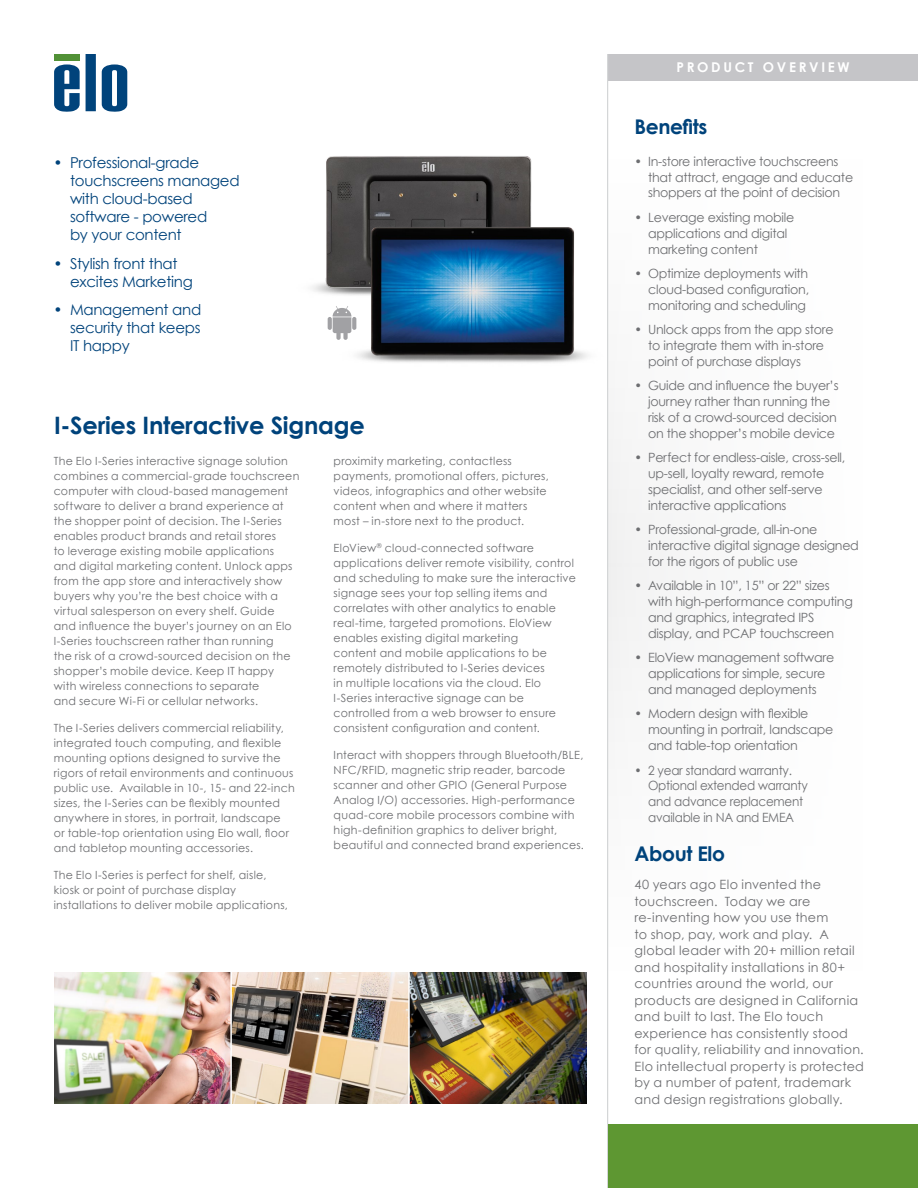
<style>
.page{position:relative;width:918px;height:1188px;background:#fff}
.page>*{position:absolute;margin:0;border:0;box-sizing:border-box;transform-origin:0 0}
.t1{font:700 24px "Century Gothic";letter-spacing:-.01em;color:#00437b}
.t2{font:700 20.25px "Century Gothic";letter-spacing:-.02em;color:#00437b}
.t3{font:15px/18px "Century Gothic";letter-spacing:-.02em;color:#00437b}
.t4{font:700 13.5px "Century Gothic";letter-spacing:.2em;color:#fff}
.t5{font:12.75px/15.8px "Century Gothic";letter-spacing:-.02em;color:#6d6e71}
.t6{font:12.75px/16.5px "Century Gothic";letter-spacing:.02em;color:#6d6e71}
.t7{font:12.75px/15.8px "Century Gothic";letter-spacing:-.02em;color:#6d6e71;scale:.94 1}
.t8{font:11.25px/15px "Century Gothic";letter-spacing:.025em;color:#6d6e71}
</style>
<div class="page">
<div style="left:608px;top:54px;width:310px;height:27px;background:#c5c5c8"></div>
<hr style="left:607px;top:54px;width:1px;height:1134px;background:#d1d3d4">
<div style="left:608px;top:1124px;width:310px;height:64px;background:#5e9732"></div>
<svg style="left:86px;top:54px;width:10px;height:57px"></svg>
<svg style="left:54px;top:64px;width:26px;height:48px"></svg>
<svg style="left:102px;top:64px;width:25px;height:48px"></svg>
<div style="left:54px;top:54px;width:26px;height:7px;background:#519136"></div>
<img style="left:312px;top:156px;width:220px;height:139px">
<img style="left:338px;top:179px;width:271px;height:189px">
<img style="left:54px;top:972px;width:533px;height:132px">
<hr style="left:230px;top:962px;width:2px;height:172px;background:#fff">
<hr style="left:408px;top:962px;width:2px;height:172px;background:#fff">
<svg style="left:351px;top:316px;width:6px;height:15px"></svg>
<svg style="left:327px;top:305px;width:29px;height:36px"></svg>
<h3 class="t3" style="left:70px;top:153px;width:171px;text-indent:-16px">• Professional-grade touchscreens managed with cloud-based software - powered<br>by your content</h3>
<h3 class="t3" style="left:70px;top:254px;width:124px;text-indent:-16px">• Stylish front that excites Marketing</h3>
<h3 class="t3" style="left:70px;top:301px;width:133px;text-align:justify;text-indent:-16px">• Management and security that keeps IT happy</h3>
<h1 class="t1" style="left:54px;top:410px;width:312px">I-Series Interactive Signage</h1>
<p class="t8" style="left:54px;top:453px;width:247px">The Elo I-Series interactive signage solution combines a commercial-grade touchscreen computer with cloud-based management software to deliver a brand experience at the shopper point of decision. The I-Series enables product brands and retail stores<br>to leverage existing mobile applications<br>and digital marketing content. Unlock apps from the app store and interactively show buyers why you’re the best choice with a virtual salesperson on every shelf. Guide and influence the buyer’s journey on an Elo I-Series touchscreen rather than running<br>the risk of a crowd-sourced decision on the shopper’s mobile device. Keep IT happy with wireless connections to separate<br>and secure Wi-Fi or cellular networks.</p>
<p class="t8" style="left:54px;top:720px;width:243px">The I-Series delivers commercial reliability, integrated touch computing, and flexible mounting options designed to survive the rigors of retail environments and continuous public use. Available in 10-, 15- and 22-inch sizes, the I-Series can be flexibly mounted anywhere in stores, in portrait, landscape<br>or table-top orientation using Elo wall, floor and tabletop mounting accessories.</p>
<p class="t8" style="left:54px;top:867px;width:236px">The Elo I-Series is perfect for shelf, aisle, kiosk or point of purchase display installations to deliver mobile applications,</p>
<p class="t8" style="left:334px;top:453px;width:217px">proximity marketing, contactless payments, promotional offers, pictures, videos, infographics and other website content when and where it matters most – in-store next to the product.</p>
<p class="t8" style="left:334px;top:540px;width:244px">EloView<sup>®</sup> cloud-connected software applications deliver remote visibility, control and scheduling to make sure the interactive signage sees your top selling items and correlates with other analytics to enable real-time, targeted promotions. EloView enables existing digital marketing<br>content and mobile applications to be remotely distributed to I-Series devices<br>in multiple locations via the cloud. Elo I-Series interactive signage can be controlled from a web browser to ensure consistent configuration and content.</p>
<p class="t8" style="left:334px;top:747px;width:252px">Interact with shoppers through Bluetooth/BLE, NFC/RFID, magnetic strip reader, barcode scanner and other GPIO (General Purpose Analog I/O) accessories. High-performance quad-core mobile processors combine with high-definition graphics to deliver bright, beautiful and connected brand experiences.</p>
<p class="t4" style="left:676px;top:58px;width:175px">PRODUCT OVERVIEW</p>
<h2 class="t2" style="left:635px;top:114px;width:74px">Benefits</h2>
<p class="t5" style="left:648px;top:153px;width:207px;text-indent:-14px">• In-store interactive touchscreens that attract, engage and educate shoppers at the point of decision</p>
<p class="t5" style="left:648px;top:209px;width:148px;text-indent:-14px">• Leverage existing mobile applications and digital marketing content</p>
<p class="t5" style="left:648px;top:266px;width:163px;text-align:justify;text-indent:-14px">• Optimize deployments with cloud-based configuration, monitoring and scheduling</p>
<p class="t5" style="left:648px;top:322px;width:187px;text-indent:-14px">• Unlock apps from the app store to integrate them with in-store point of purchase displays</p>
<p class="t5" style="left:648px;top:378px;width:192px;text-indent:-14px">• Guide and influence the buyer’s journey rather than running the risk of a crowd-sourced decision on the shopper’s mobile device</p>
<p class="t5" style="left:648px;top:450px;width:199px;text-indent:-14px">• Perfect for endless-aisle, cross-sell, up-sell, loyalty reward, remote specialist, and other self-serve interactive applications</p>
<p class="t5" style="left:648px;top:522px;width:212px;text-indent:-14px">• Professional-grade, all-in-one interactive digital signage designed for the rigors of public use</p>
<p class="t5" style="left:648px;top:578px;width:206px;text-indent:-14px">• Available in 10”, 15” or 22” sizes with high-performance computing and graphics, integrated IPS display, and PCAP touchscreen</p>
<p class="t5" style="left:635px;top:650px;width:201px;text-align:center">• EloView management software applications for simple, secure and managed deployments</p>
<p class="t5" style="left:648px;top:706px;width:187px;text-indent:-14px">• Modern design with flexible mounting in portrait, landscape and table-top orientation</p>
<p class="t7" style="left:648px;top:762px;width:171px;text-indent:-13px">• 2 year standard warranty.<br>Optional extended warranty and advance replacement available in NA and EMEA</p>
<h2 class="t2" style="left:635px;top:841px;width:92px">About Elo</h2>
<p class="t6" style="left:635px;top:876px;width:231px">40 years ago Elo invented the touchscreen. Today we are re-inventing how you use them<br>to shop, pay, work and play. A global leader with 20+ million retail and hospitality installations in 80+ countries around the world, our products are designed in California and built to last. The Elo touch experience has consistently stood for quality, reliability and innovation.<br>Elo intellectual property is protected by a number of patent, trademark and design registrations globally.</p>
</div>
